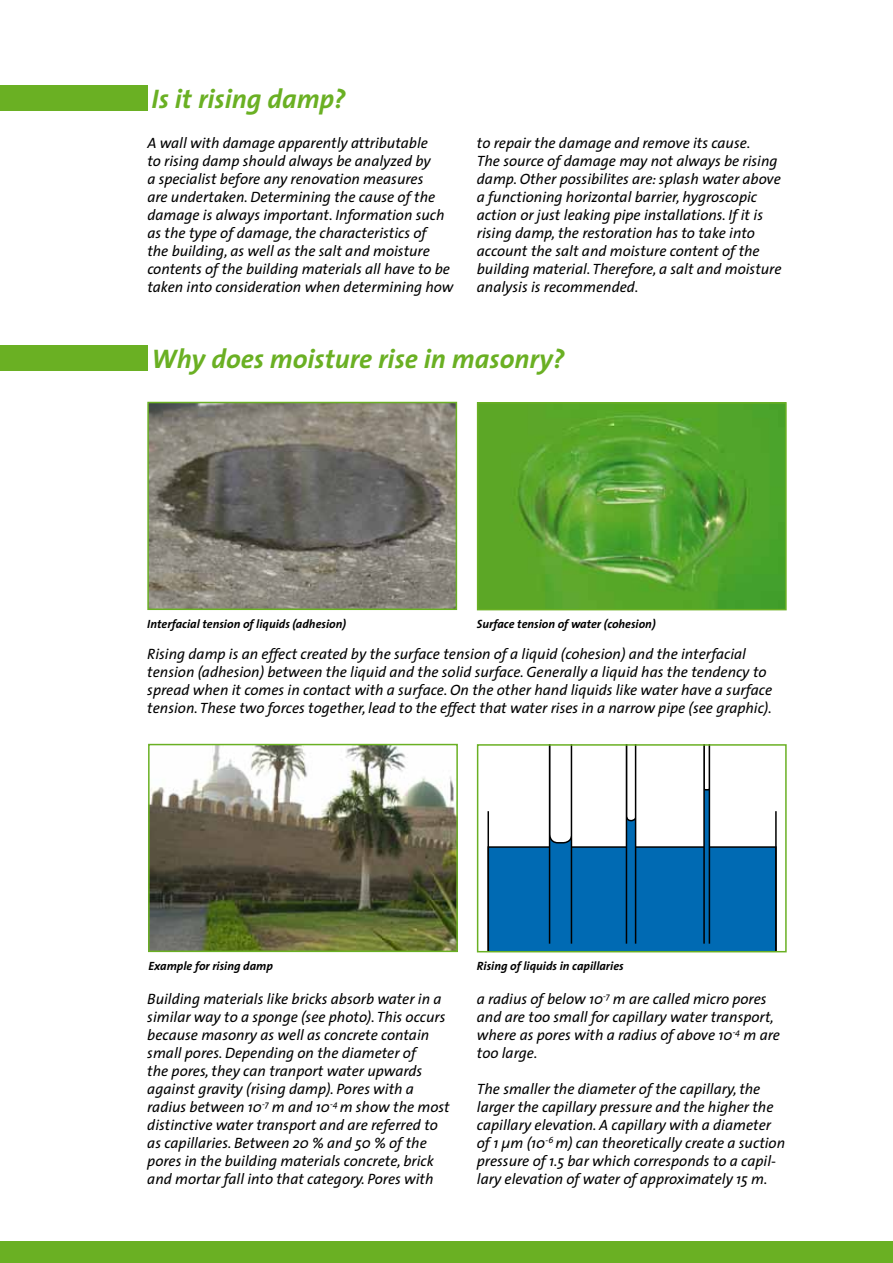
<style>
.page{position:relative;width:893px;height:1263px;background:#fff}
.page>*{position:absolute;margin:0;border:0;box-sizing:border-box;transform-origin:0 0}
.t1{font:italic 700 27px "The Sans";color:#6ab023}
.t2{font:italic 15px/18px "The Sans";color:#000}
.t3{font:italic 700 12px "The Sans";color:#000}
</style>
<div class="page">
<img style="left:150px;top:405px;width:304px;height:202px">
<div style="left:147px;top:402px;width:310px;height:208px;border:2px solid #6ab023"></div>
<img style="left:480px;top:405px;width:304px;height:202px">
<div style="left:477px;top:402px;width:310px;height:208px;border:2px solid #6ab023"></div>
<img style="left:151px;top:747px;width:304px;height:202px">
<div style="left:148px;top:744px;width:310px;height:208px;border:2px solid #6ab023"></div>
<div style="left:0;top:1242px;width:893px;height:21px;background:#6ab023"></div>
<div style="left:0;top:85px;width:147px;height:26px;background:#6ab023"></div>
<div style="left:0;top:345px;width:147px;height:26px;background:#6ab023"></div>
<svg style="left:487px;top:747px;width:290px;height:202px"></svg>
<div style="left:477px;top:744px;width:310px;height:208px;border:2px solid #6ab023"></div>
<h1 class="t1" style="left:152px;top:81px;width:196px">Is it rising damp?</h1>
<p class="t2" style="left:147px;top:134px;width:308px">A wall with damage apparently attributable<br>to rising damp should always be analyzed by<br>a specialist before any renovation measures<br>are undertaken. Determining the cause of the damage is always important. Information such as the type of damage, the characteristics of<br>the building, as well as the salt and moisture contents of the building materials all have to be taken into consideration when determining how</p>
<p class="t2" style="left:477px;top:134px;width:306px">to repair the damage and remove its cause.<br>The source of damage may not always be rising damp. Other possibilites are: splash water above a functioning horizontal barrier, hygroscopic action or just leaking pipe installations. If it is rising damp, the restoration has to take into account the salt and moisture content of the building material. Therefore, a salt and moisture analysis is recommended.</p>
<h1 class="t1" style="left:152px;top:342px;width:414px">Why does moisture rise in masonry?</h1>
<p class="t3" style="left:147px;top:616px;width:200px">Interfacial tension of liquids (adhesion)</p>
<p class="t3" style="left:477px;top:617px;width:180px">Surface tension of water (cohesion)</p>
<p class="t2" style="left:147px;top:645px;width:626px">Rising damp is an effect created by the surface tension of a liquid (cohesion) and the interfacial tension (adhesion) between the liquid and the solid surface. Generally a liquid has the tendency to spread when it comes in contact with a surface. On the other hand liquids like water have a surface tension. These two forces together, lead to the effect that water rises in a narrow pipe (see graphic).</p>
<p class="t3" style="left:148px;top:958px;width:126px">Example for rising damp</p>
<p class="t2" style="left:147px;top:989px;width:304px">Building materials like bricks absorb water in a similar way to a sponge (see photo). This occurs because masonry as well as concrete contain small pores. Depending on the diameter of<br>the pores, they can tranport water upwards against gravity (rising damp). Pores with a radius between 10<sup>-7</sup> m and 10<sup>-4</sup> m show the most distinctive water transport and are referred to as capillaries. Between 20 % and 50 % of the pores in the building materials concrete, brick and mortar fall into that category. Pores with</p>
<p class="t3" style="left:477px;top:958px;width:148px">Rising of liquids in capillaries</p>
<p class="t2" style="left:477px;top:989px;width:305px">a radius of below 10<sup>-7</sup> m are called micro pores and are too small for capillary water transport, where as pores with a radius of above 10<sup>-4</sup> m are too large.</p>
<p class="t2" style="left:477px;top:1079px;width:310px">The smaller the diameter of the capillary, the larger the capillary pressure and the higher the capillary elevation. A capillary with a diameter of 1 µm (10<sup>-6</sup> m) can theoretically create a suction pressure of 1.5 bar which corresponds to a capil&shy;lary elevation of water of approximately 15 m.</p>
</div>
